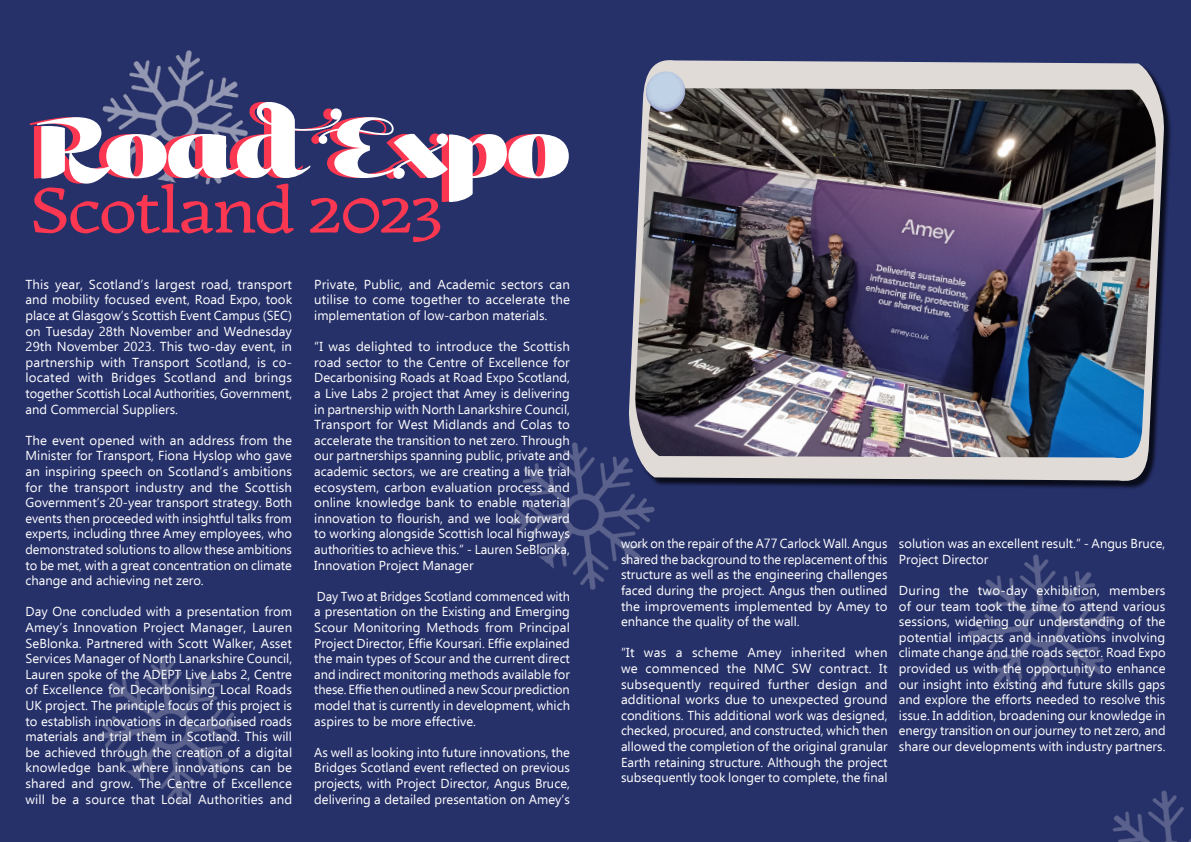
<style>
.page{position:relative;width:1191px;height:842px;background:#263069}
.page>*{position:absolute;margin:0;border:0;box-sizing:border-box;transform-origin:0 0}
.t1{font:100.1px "Kari Display Pro";letter-spacing:-.04em;color:#fff}
.t2{font:77.6px "Landa";letter-spacing:-.025em;color:#fb3751;scale:1.13 1}
.t3{font:13px/15.6px "Ebrima";color:#fff;text-align:justify}
</style>
<div class="page">
<img style="left:102px;top:50px;width:146px;height:135px">
<img style="left:509px;top:442px;width:146px;height:148px">
<img style="left:968px;top:554px;width:147px;height:133px">
<img style="left:1112px;top:790px;width:79px;height:52px">
<img style="left:97px;top:656px;width:145px;height:148px">
<div style="left:630px;top:61px;width:542px;height:429px;background:#000;opacity:.75"></div>
<svg style="left:627px;top:60px;width:538px;height:423px;fill:#e0dbd7"></svg>
<img style="left:634px;top:85px;width:523px;height:375px">
<svg style="left:631px;top:60px;width:69px;height:60px"></svg>
<h1 class="t1" style="left:36px;top:82px;width:536px">Road Expo</h1>
<h2 class="t2" style="left:29px;top:163px;width:368px">Scotland 2023</h2>
<p class="t3" style="left:26px;top:276px;width:268px">This year, Scotland’s largest road, transport and mobility focused event, Road Expo, took place at Glasgow’s Scottish Event Campus (SEC) on Tuesday 28th November and Wednesday 29th November 2023. This two-day event, in partnership with Transport Scotland, is co&shy;located with Bridges Scotland and brings together Scottish Local Authorities, Government, and Commercial Suppliers.</p>
<p class="t3" style="left:26px;top:432px;width:268px">The event opened with an address from the Minister for Transport, Fiona Hyslop who gave an inspiring speech on Scotland’s ambitions for the transport industry and the Scottish Government’s 20-year transport strategy. Both events then proceeded with insightful talks from experts, including three Amey employees, who demonstrated solutions to allow these ambitions to be met, with a great concentration on climate change and achieving net zero.</p>
<p class="t3" style="left:26px;top:603px;width:268px">Day One concluded with a presentation from Amey’s Innovation Project Manager, Lauren SeBlonka. Partnered with Scott Walker, Asset Services Manager of North Lanarkshire Council, Lauren spoke of the ADEPT Live Labs 2, Centre of Excellence for Decarbonising Local Roads UK project. The principle focus of this project is to establish innovations in decarbonised roads materials and trial them in Scotland. This will be achieved through the creation of a digital knowledge bank where innovations can be shared and grow. The Centre of Excellence will be a source that Local Authorities and</p>
<p class="t3" style="left:314px;top:276px;width:257px">Private, Public, and Academic sectors can utilise to come together to accelerate the implementation of low-carbon materials.</p>
<p class="t3" style="left:314px;top:338px;width:257px">“I was delighted to introduce the Scottish road sector to the Centre of Excellence for Decarbonising Roads at Road Expo Scotland, a Live Labs 2 project that Amey is delivering in partnership with North Lanarkshire Council, Transport for West Midlands and Colas to accelerate the transition to net zero. Through our partnerships spanning public, private and academic sectors, we are creating a live trial ecosystem, carbon evaluation process and online knowledge bank to enable material innovation to flourish, and we look forward to working alongside Scottish local highways authorities to achieve this.” - Lauren SeBlonka, Innovation Project Manager</p>
<p class="t3" style="left:314px;top:588px;width:257px">Day Two at Bridges Scotland commenced with a presentation on the Existing and Emerging Scour Monitoring Methods from Principal Project Director, Effie Koursari. Effie explained the main types of Scour and the current direct and indirect monitoring methods available for these. Effie then outlined a new Scour prediction model that is currently in development, which aspires to be more effective.</p>
<p class="t3" style="left:314px;top:744px;width:257px">As well as looking into future innovations, the Bridges Scotland event reflected on previous projects, with Project Director, Angus Bruce, delivering a detailed presentation on Amey’s</p>
<p class="t3" style="left:621px;top:535px;width:268px">work on the repair of the A77 Carlock Wall. Angus shared the background to the replacement of this structure as well as the engineering challenges faced during the project. Angus then outlined the improvements implemented by Amey to enhance the quality of the wall.</p>
<p class="t3" style="left:621px;top:644px;width:268px">“It was a scheme Amey inherited when we commenced the NMC SW contract. It subsequently required further design and additional works due to unexpected ground conditions. This additional work was designed, checked, procured, and constructed, which then allowed the completion of the original granular Earth retaining structure. Although the project subsequently took longer to complete, the final</p>
<p class="t3" style="left:899px;top:535px;width:268px">solution was an excellent result.” - Angus Bruce,<br>Project Director</p>
<p class="t3" style="left:899px;top:582px;width:268px">During the two-day exhibition, members of our team took the time to attend various sessions, widening our understanding of the potential impacts and innovations involving climate change and the roads sector. Road Expo provided us with the opportunity to enhance our insight into existing and future skills gaps and explore the efforts needed to resolve this issue. In addition, broadening our knowledge in energy transition on our journey to net zero, and share our developments with industry partners.</p>
</div>
